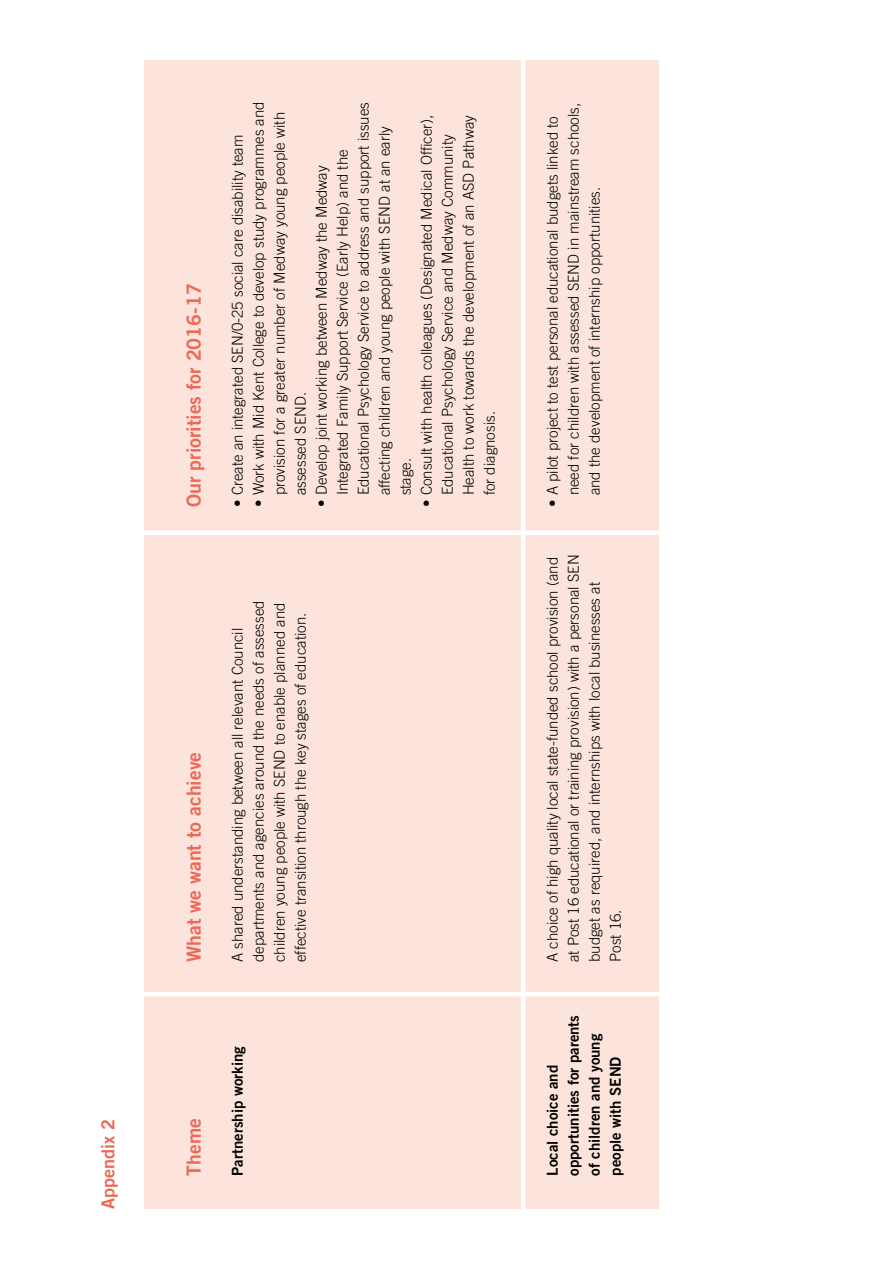
<style>
.page{position:relative;width:893px;height:1263px;background:#fff}
.page>*{position:absolute;margin:0;border:0;box-sizing:border-box;transform-origin:0 0}
.t1{font:19.5px "Trade Gothic Bold Two";color:#ed6855}
.t2{font:18px "Trade Gothic Bold Two";color:#ed6855}
.t3{font:300 15px/21px "Trade Gothic";color:#000}
.t4{font:15px/21px "Trade Gothic Bold Two";color:#000}
</style>
<div class="page">
<div style="left:145px;top:61px;width:514px;height:1148px;background:#fce4dc"></div>
<hr style="left:521px;top:50px;width:4px;height:1166px;background:#fff">
<div style="left:140px;top:530px;width:525px;height:5px;background:#fff"></div>
<hr style="left:142px;top:992px;width:526px;height:4px;background:#fff">
<p class="t2" style="left:97px;top:1209px;width:91px;rotate:-90deg">Appendix 2</p>
<h1 class="t1" style="left:182px;top:507px;width:225px;rotate:-90deg">Our priorities for 2016-17</h1>
<h1 class="t1" style="left:182px;top:962px;width:212px;rotate:-90deg">What we want to achieve</h1>
<h1 class="t1" style="left:182px;top:1176px;width:59px;rotate:-90deg">Theme</h1>
<p class="t3" style="left:248px;top:495px;width:395px;text-indent:-12px;rotate:-90deg">• Work with Mid Kent College to develop study programmes and provision for a greater number of Medway young people with assessed SEND.</p>
<p class="t3" style="left:311px;top:495px;width:395px;text-indent:-12px;rotate:-90deg">• Develop joint working between Medway the Medway Integrated Family Support Service (Early Help) and the Educational Psychology Service to address and support issues affecting children and young people with SEND at an early stage.</p>
<p class="t3" style="left:416px;top:495px;width:382px;text-indent:-12px;rotate:-90deg">• Consult with health colleagues (Designated Medical Officer), Educational Psychology Service and Medway Community Health to work towards the development of an ASD Pathway for diagnosis.</p>
<p class="t3" style="left:542px;top:495px;width:394px;text-indent:-12px;rotate:-90deg">• A pilot project to test personal educational budgets linked to need for children with assessed SEND in mainstream schools, and the development of internship opportunities.</p>
<p class="t3" style="left:227px;top:507px;width:374px;rotate:-90deg">• Create an integrated SEN/0-25 social care disability team</p>
<p class="t3" style="left:227px;top:962px;width:363px;rotate:-90deg">A shared understanding between all relevant Council departments and agencies around the needs of assessed children young people with SEND to enable planned and effective transition through the key stages of education.</p>
<p class="t4" style="left:227px;top:1176px;width:131px;rotate:-90deg">Partnership working</p>
<p class="t3" style="left:542px;top:962px;width:409px;rotate:-90deg">A choice of high quality local state-funded school provision (and at Post 16 educational or training provision) with a personal SEN budget as required, and internships with local businesses at Post 16.</p>
<p class="t4" style="left:542px;top:1176px;width:162px;rotate:-90deg">Local choice and opportunities for parents of children and young people with SEND</p>
</div>
